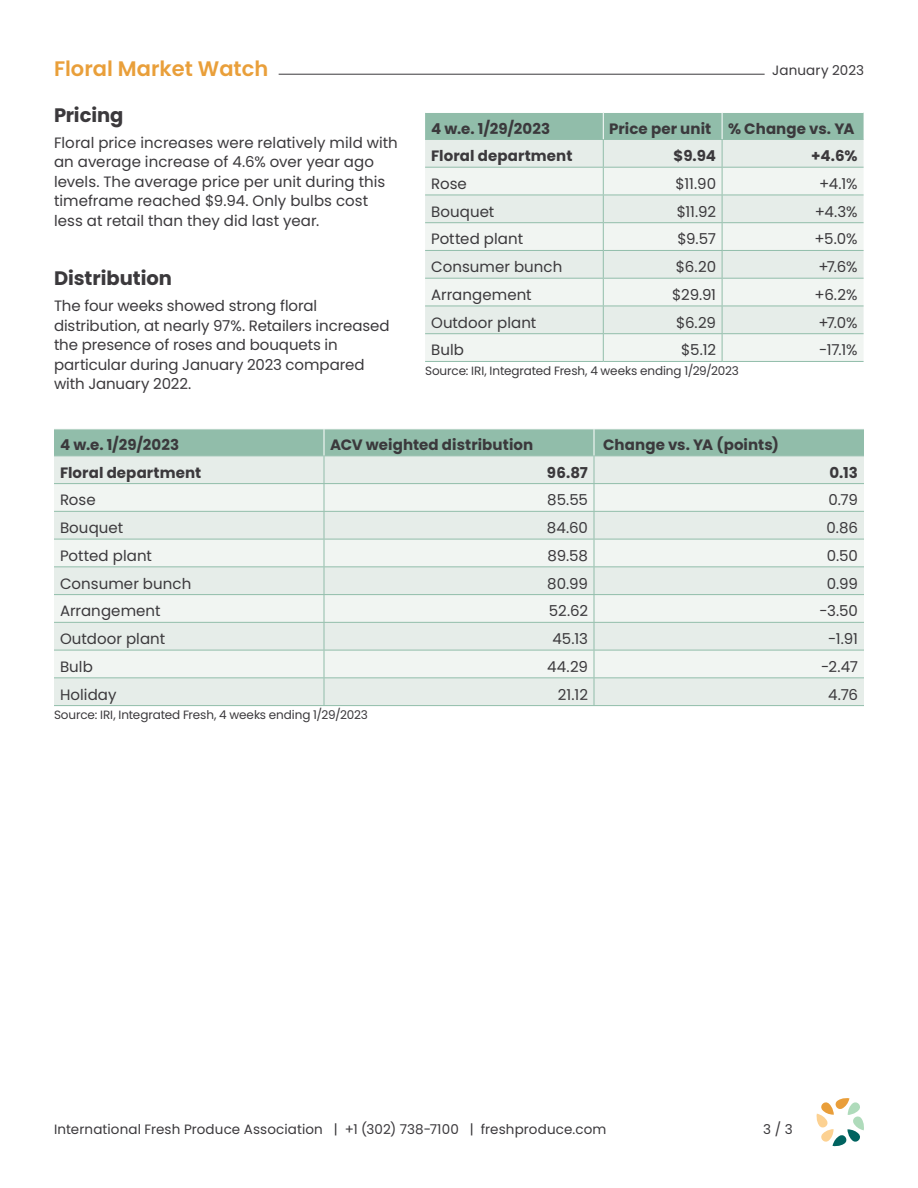
<style>
.page{position:relative;width:918px;height:1188px;background:#fff}
.page>*{position:absolute;margin:0;border:0;box-sizing:border-box;transform-origin:0 0}
.t1{font:600 21px "Poppins";color:#e99f3a}
.t2{font:700 19.5px "Poppins";color:#3b393c}
.Body{font:15px/19.5px "Poppins";color:#3b393c}
.Body-2{font:700 15px "Poppins";letter-spacing:.005em;color:#3b393c}
.t3{font:13.5px "Poppins";letter-spacing:.01em;color:#3b393c}
.Body-3{font:12px "Poppins";letter-spacing:-.01em;color:#3b393c}
</style>
<div class="page">
<svg style="left:817px;top:1098px;width:47px;height:48px"></svg>
<hr style="left:279px;top:74px;width:486px;height:1px;background:#3b393c">
<hr style="left:54px;top:705px;width:270px;height:1px;background:#91bdaa">
<hr style="left:324px;top:705px;width:270px;height:1px;background:#91bdaa">
<hr style="left:594px;top:705px;width:270px;height:1px;background:#91bdaa">
<svg style="left:54px;top:429px;width:810px;height:276px"></svg>
<hr style="left:425px;top:361px;width:178px;height:1px;background:#91bdaa">
<hr style="left:603px;top:361px;width:119px;height:1px;background:#91bdaa">
<hr style="left:722px;top:361px;width:142px;height:1px;background:#91bdaa">
<svg style="left:425px;top:112px;width:439px;height:249px"></svg>
<h1 class="t1" style="left:54px;top:57px;width:216px">Floral Market Watch</h1>
<p class="t3" style="left:772px;top:63px;width:93px">January 2023</p>
<h3 class="t2" style="left:54px;top:104px;width:71px">Pricing</h3>
<p class="Body" style="left:54px;top:133px;width:345px">Floral price increases were relatively mild with an average increase of 4.6% over year ago levels. The average price per unit during this timeframe reached $9.94. Only bulbs cost less at retail than they did last year.</p>
<h3 class="t2" style="left:54px;top:267px;width:119px">Distribution</h3>
<p class="Body" style="left:54px;top:297px;width:337px">The four weeks showed strong floral distribution, at nearly 97%. Retailers increased the presence of roses and bouquets in particular during January 2023 compared with January 2022.</p>
<p class="Body-2" style="left:431px;top:120px;width:121px">4 w.e. 1/29/2023</p>
<p class="Body-2" style="left:609px;top:120px;width:103px">Price per unit</p>
<p class="Body-2" style="left:728px;top:120px;width:128px">% Change vs. YA</p>
<p class="Body-2" style="left:431px;top:147px;width:143px">Floral department</p>
<p class="Body-2" style="left:674px;top:147px;width:44px">$9.94</p>
<p class="Body-2" style="left:811px;top:147px;width:48px">+4.6%</p>
<p class="Body" style="left:431px;top:174px;width:37px">Rose</p>
<p class="Body" style="left:676px;top:174px;width:42px">$11.90</p>
<p class="Body" style="left:819px;top:174px;width:40px">+4.1%</p>
<p class="Body" style="left:431px;top:202px;width:65px">Bouquet</p>
<p class="Body" style="left:677px;top:202px;width:41px">$11.92</p>
<p class="Body" style="left:815px;top:202px;width:44px">+4.3%</p>
<p class="Body" style="left:431px;top:230px;width:94px">Potted plant</p>
<p class="Body" style="left:677px;top:230px;width:40px">$9.57</p>
<p class="Body" style="left:815px;top:230px;width:45px">+5.0%</p>
<p class="Body" style="left:431px;top:257px;width:133px">Consumer bunch</p>
<p class="Body" style="left:676px;top:257px;width:42px">$6.20</p>
<p class="Body" style="left:818px;top:257px;width:41px">+7.6%</p>
<p class="Body" style="left:431px;top:285px;width:102px">Arrangement</p>
<p class="Body" style="left:672px;top:285px;width:45px">$29.91</p>
<p class="Body" style="left:815px;top:285px;width:45px">+6.2%</p>
<p class="Body" style="left:431px;top:313px;width:107px">Outdoor plant</p>
<p class="Body" style="left:676px;top:313px;width:42px">$6.29</p>
<p class="Body" style="left:818px;top:313px;width:41px">+7.0%</p>
<p class="Body" style="left:431px;top:341px;width:34px">Bulb</p>
<p class="Body" style="left:681px;top:341px;width:36px">$5.12</p>
<p class="Body" style="left:819px;top:341px;width:40px">-17.1%</p>
<p class="Body-3" style="left:425px;top:364px;width:315px">Source: IRI, Integrated Fresh, 4 weeks ending 1/29/2023</p>
<p class="Body-2" style="left:60px;top:436px;width:121px">4 w.e. 1/29/2023</p>
<p class="Body-2" style="left:330px;top:436px;width:205px">ACV weighted distribution</p>
<p class="Body-2" style="left:603px;top:436px;width:177px">Change vs. YA (points)</p>
<p class="Body-2" style="left:60px;top:464px;width:143px">Floral department</p>
<p class="Body-2" style="left:547px;top:464px;width:43px">96.87</p>
<p class="Body-2" style="left:829px;top:464px;width:30px">0.13</p>
<p class="Body" style="left:60px;top:490px;width:37px">Rose</p>
<p class="Body" style="left:547px;top:490px;width:42px">85.55</p>
<p class="Body" style="left:828px;top:490px;width:31px">0.79</p>
<p class="Body" style="left:60px;top:518px;width:65px">Bouquet</p>
<p class="Body" style="left:547px;top:518px;width:43px">84.60</p>
<p class="Body" style="left:826px;top:518px;width:33px">0.86</p>
<p class="Body" style="left:60px;top:546px;width:94px">Potted plant</p>
<p class="Body" style="left:547px;top:546px;width:42px">89.58</p>
<p class="Body" style="left:827px;top:546px;width:33px">0.50</p>
<p class="Body" style="left:60px;top:574px;width:133px">Consumer bunch</p>
<p class="Body" style="left:547px;top:574px;width:42px">80.99</p>
<p class="Body" style="left:827px;top:574px;width:33px">0.99</p>
<p class="Body" style="left:60px;top:601px;width:102px">Arrangement</p>
<p class="Body" style="left:549px;top:601px;width:41px">52.62</p>
<p class="Body" style="left:820px;top:601px;width:40px">-3.50</p>
<p class="Body" style="left:60px;top:629px;width:107px">Outdoor plant</p>
<p class="Body" style="left:552px;top:629px;width:37px">45.13</p>
<p class="Body" style="left:828px;top:629px;width:31px">-1.91</p>
<p class="Body" style="left:60px;top:657px;width:34px">Bulb</p>
<p class="Body" style="left:547px;top:657px;width:42px">44.29</p>
<p class="Body" style="left:821px;top:657px;width:38px">-2.47</p>
<p class="Body" style="left:60px;top:685px;width:58px">Holiday</p>
<p class="Body" style="left:558px;top:685px;width:32px">21.12</p>
<p class="Body" style="left:828px;top:685px;width:31px">4.76</p>
<p class="Body-3" style="left:54px;top:708px;width:315px">Source: IRI, Integrated Fresh, 4 weeks ending 1/29/2023</p>
<p class="t3" style="left:54px;top:1121px;width:554px">International Fresh Produce Association | +1 (302) 738-7100 | freshproduce.com</p>
<p class="t3" style="left:763px;top:1121px;width:31px">3 / 3</p>
</div>
